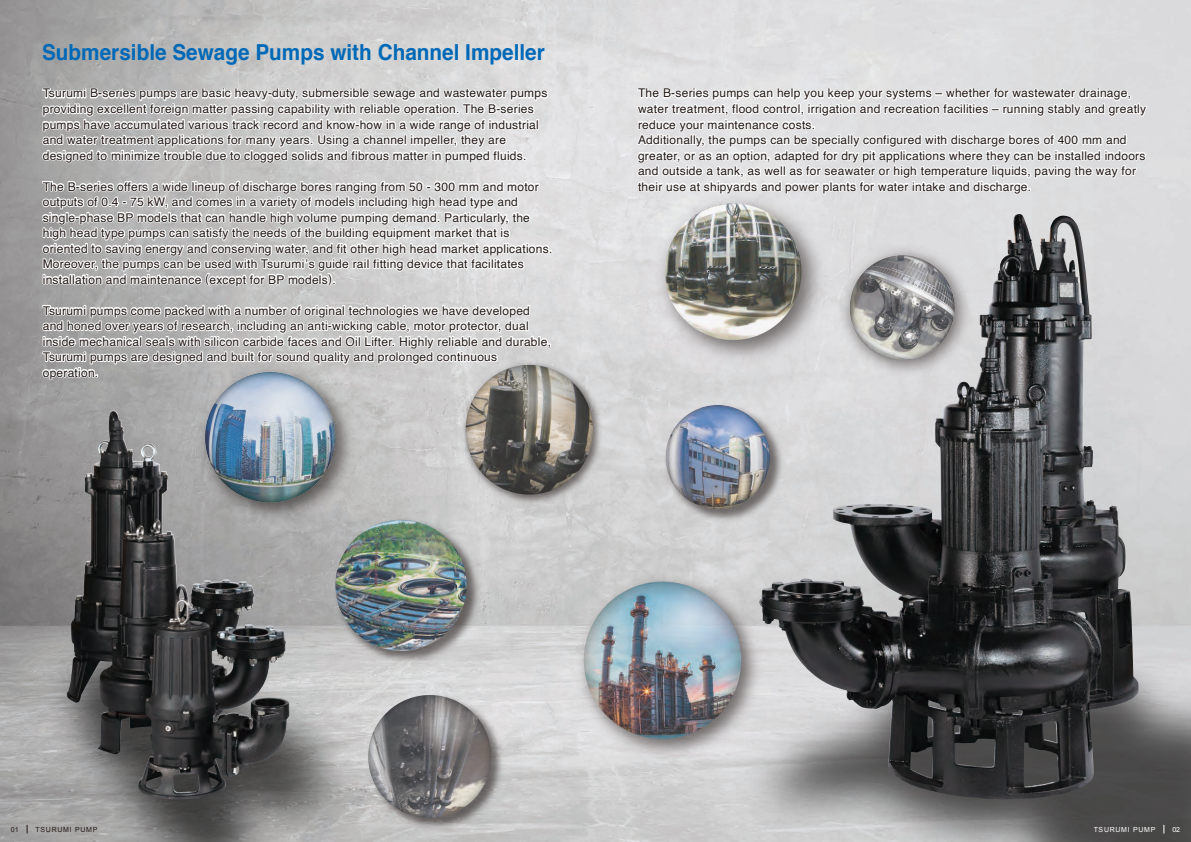
<style>
.page{position:relative;width:1191px;height:842px;background:#fff}
.page>*{position:absolute;margin:0;border:0;box-sizing:border-box;transform-origin:0 0}
.t1{font:700 22.1px "Helvetica";color:#0069b7;scale:.94 1}
.t2{font:12px/15.5px "Helvetica";letter-spacing:.02em;color:#231916}
.t3{font:7px "Arial";letter-spacing:.1em;color:#231916}
.t4{font:7px "Arial";letter-spacing:.1em;color:#fff}
</style>
<div class="page">
<img style="left:0;top:0;width:1191px;height:842px">
<img style="left:35px;top:624px;width:332px;height:218px">
<img style="left:736px;top:652px;width:455px;height:190px">
<img style="left:832px;top:215px;width:184px;height:402px">
<img style="left:67px;top:411px;width:91px;height:387px">
<img style="left:662px;top:401px;width:124px;height:125px">
<img style="left:688px;top:405px;width:30px;height:9px">
<img style="left:570px;top:568px;width:197px;height:196px">
<img style="left:610px;top:581px;width:53px;height:20px">
<img style="left:833px;top:239px;width:144px;height:143px">
<img style="left:869px;top:255px;width:33px;height:12px">
<img style="left:332px;top:516px;width:151px;height:151px">
<img style="left:353px;top:520px;width:49px;height:20px">
<img style="left:649px;top:198px;width:184px;height:174px">
<img style="left:687px;top:203px;width:47px;height:18px">
<img style="left:459px;top:358px;width:147px;height:150px">
<img style="left:192px;top:382px;width:169px;height:146px">
<img style="left:234px;top:382px;width:34px;height:1px">
<img style="left:365px;top:691px;width:143px;height:143px">
<img style="left:398px;top:695px;width:32px;height:9px">
<svg style="left:41px;top:84px;width:509px;height:81px"></svg>
<svg style="left:41px;top:177px;width:511px;height:112px"></svg>
<svg style="left:41px;top:301px;width:511px;height:81px"></svg>
<svg style="left:635px;top:84px;width:514px;height:114px"></svg>
<h1 class="t1" style="left:42px;top:35px;width:536px">Submersible Sewage Pumps with Channel Impeller</h1>
<p class="t2" style="left:43px;top:86px;width:506px">Tsurumi B-series pumps are basic heavy-duty, submersible sewage and wastewater pumps providing excellent foreign matter passing capability with reliable operation. The B-series pumps have accumulated various track record and know-how in a wide range of industrial and water treatment applications for many years. Using a channel impeller, they are designed to minimize trouble due to clogged solids and fibrous matter in pumped fluids.</p>
<p class="t2" style="left:43px;top:179px;width:511px">The B-series offers a wide lineup of discharge bores ranging from 50 - 300 mm and motor outputs of 0.4 - 75 kW, and comes in a variety of models including high head type and single-phase BP models that can handle high volume pumping demand. Particularly, the high head type pumps can satisfy the needs of the building equipment market that is oriented to saving energy and conserving water, and fit other high head market applications.<br>Moreover, the pumps can be used with Tsurumi’s guide rail fitting device that facilitates installation and maintenance (except for BP models).</p>
<p class="t2" style="left:43px;top:303px;width:510px">Tsurumi pumps come packed with a number of original technologies we have developed and honed over years of research, including an anti-wicking cable, motor protector, dual inside mechanical seals with silicon carbide faces and Oil Lifter. Highly reliable and durable, Tsurumi pumps are designed and built for sound quality and prolonged continuous operation.</p>
<p class="t2" style="left:638px;top:86px;width:509px">The B-series pumps can help you keep your systems – whether for wastewater drainage, water treatment, flood control, irrigation and recreation facilities – running stably and greatly reduce your maintenance costs.<br>Additionally, the pumps can be specially configured with discharge bores of 400 mm and greater, or as an option, adapted for dry pit applications where they can be installed indoors and outside a tank, as well as for seawater or high temperature liquids, paving the way for their use at shipyards and power plants for water intake and discharge.</p>
<p class="t3" style="left:11px;top:825px;width:9px">01</p>
<p class="t3" style="left:36px;top:825px;width:63px">TSURUMI PUMP</p>
<p class="t4" style="left:1093px;top:825px;width:63px">TSURUMI PUMP</p>
<p class="t4" style="left:1172px;top:825px;width:9px">02</p>
</div>
